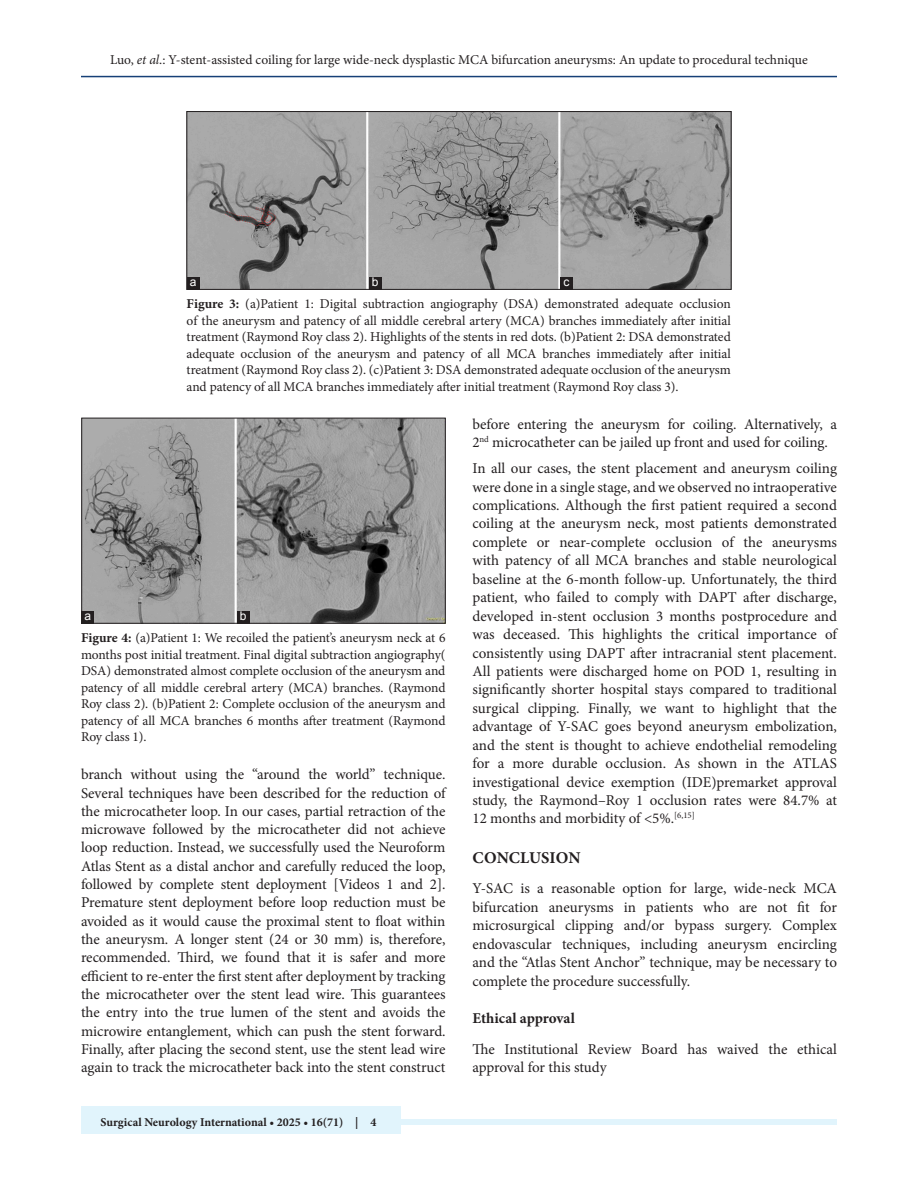
<style>
.page{position:relative;width:918px;height:1188px;background:#fff}
.page>*{position:absolute;margin:0;border:0;box-sizing:border-box;transform-origin:0 0}
.t1{font:700 16.5px "Minion Pro";color:#231f20}
.TX{font:15px/18.5px "Minion Pro";letter-spacing:-.005em;color:#231f20;text-align:justify}
.t2{font:700 15px "Minion Pro";color:#231f20}
.FGC{font:13.5px/16.5px "Minion Pro";letter-spacing:-.005em;color:#231f20;text-align:justify}
.t3{font:700 12px "Minion Pro";color:#231f20}
.LABEL{font:12px "Arial";color:#fff}
.s1{font-style:italic}
.s2{font-weight:700}
</style>
<div class="page">
<hr style="left:81px;top:76px;width:756px;height:1px;background:#164077">
<div style="left:81px;top:1119px;width:756px;height:6px;background:#e1f4fc"></div>
<div style="left:81px;top:1106px;width:319px;height:28px;background:#e1f4fc"></div>
<img style="left:189px;top:113px;width:540px;height:175px">
<div style="left:187px;top:111px;width:544px;height:179px;border:1px solid #231f20"></div>
<div style="left:187px;top:277px;width:12px;height:13px;background:#231f20"></div>
<div style="left:369px;top:277px;width:12px;height:13px;background:#231f20"></div>
<div style="left:560px;top:277px;width:13px;height:13px;background:#231f20"></div>
<img style="left:84px;top:420px;width:360px;height:201px">
<div style="left:82px;top:418px;width:364px;height:205px;border:1px solid #231f20"></div>
<div style="left:82px;top:611px;width:12px;height:12px;background:#231f20"></div>
<div style="left:237px;top:611px;width:13px;height:12px;background:#231f20"></div>
<p class="FGC" style="left:110px;top:51px;width:699px">Luo, <span class="s1">et al</span>.: Y-stent-assisted coiling for large wide-neck dysplastic MCA bifurcation aneurysms: An update to procedural technique</p>
<p class="LABEL" style="left:190px;top:274px;width:8px">a</p>
<p class="LABEL" style="left:372px;top:274px;width:8px">b</p>
<p class="LABEL" style="left:564px;top:274px;width:7px">c</p>
<p class="FGC" style="left:187px;top:296px;width:546px"><span class="s2">Figure 3:</span> (a)Patient 1: Digital subtraction angiography (DSA) demonstrated adequate occlusion of the aneurysm and patency of all middle cerebral artery (MCA) branches immediately after initial treatment (Raymond Roy class 2). Highlights of the stents in red dots. (b)Patient 2: DSA demonstrated adequate occlusion of the aneurysm and patency of all MCA branches immediately after initial treatment (Raymond Roy class 2). (c)Patient 3: DSA demonstrated adequate occlusion of the aneurysm and patency of all MCA branches immediately after initial treatment (Raymond Roy class 3).</p>
<p class="LABEL" style="left:85px;top:608px;width:8px">a</p>
<p class="LABEL" style="left:240px;top:608px;width:8px">b</p>
<p class="FGC" style="left:81px;top:630px;width:366px"><span class="s2">Figure 4:</span> (a)Patient 1: We recoiled the patient’s aneurysm neck at 6 months post initial treatment. Final digital subtraction angiography( DSA) demonstrated almost complete occlusion of the aneurysm and patency of all middle cerebral artery (MCA) branches. (Raymond Roy class 2). (b)Patient 2: Complete occlusion of the aneurysm and patency of all MCA branches 6 months after treatment (Raymond Roy class 1).</p>
<p class="TX" style="left:81px;top:765px;width:366px">branch without using the “around the world” technique.<br>Several techniques have been described for the reduction of the microcatheter loop. In our cases, partial retraction of the microwave followed by the microcatheter did not achieve loop reduction. Instead, we successfully used the Neuroform Atlas Stent as a distal anchor and carefully reduced the loop, followed by complete stent deployment [Videos 1 and 2].<br>Premature stent deployment before loop reduction must be avoided as it would cause the proximal stent to float within the aneurysm. A longer stent (24 or 30 mm) is, therefore, recommended. Third, we found that it is safer and more efficient to re-enter the first stent after deployment by tracking the microcatheter over the stent lead wire. This guarantees the entry into the true lumen of the stent and avoids the microwire entanglement, which can push the stent forward.<br>Finally, after placing the second stent, use the stent lead wire again to track the microcatheter back into the stent construct</p>
<p class="t3" style="left:100px;top:1113px;width:278px">Surgical Neurology International • 2025 • 16(71) | 4</p>
<p class="TX" style="left:472px;top:415px;width:366px">before entering the aneurysm for coiling. Alternatively, a<br>2<sup>nd</sup> microcatheter can be jailed up front and used for coiling.</p>
<p class="TX" style="left:472px;top:459px;width:366px">In all our cases, the stent placement and aneurysm coiling were done in a single stage, and we observed no intraoperative complications. Although the first patient required a second coiling at the aneurysm neck, most patients demonstrated complete or near-complete occlusion of the aneurysms with patency of all MCA branches and stable neurological baseline at the 6-month follow-up. Unfortunately, the third patient, who failed to comply with DAPT after discharge, developed in-stent occlusion 3 months postprocedure and was deceased. This highlights the critical importance of consistently using DAPT after intracranial stent placement.<br>All patients were discharged home on POD 1, resulting in significantly shorter hospital stays compared to traditional surgical clipping. Finally, we want to highlight that the advantage of Y-SAC goes beyond aneurysm embolization, and the stent is thought to achieve endothelial remodeling for a more durable occlusion. As shown in the ATLAS investigational device exemption (IDE)premarket approval study, the Raymond–Roy 1 occlusion rates were 84.7% at 12 months and morbidity of &lt;5%.<sup>[6,15]</sup></p>
<h1 class="t1" style="left:473px;top:846px;width:109px">CONCLUSION</h1>
<p class="TX" style="left:472px;top:879px;width:366px">Y-SAC is a reasonable option for large, wide-neck MCA bifurcation aneurysms in patients who are not fit for microsurgical clipping and/or bypass surgery. Complex endovascular techniques, including aneurysm encircling and the “Atlas Stent Anchor” technique, may be necessary to complete the procedure successfully.</p>
<h2 class="t2" style="left:472px;top:1008px;width:104px">Ethical approval</h2>
<p class="TX" style="left:472px;top:1040px;width:366px">The Institutional Review Board has waived the ethical approval for this study</p>
</div>
